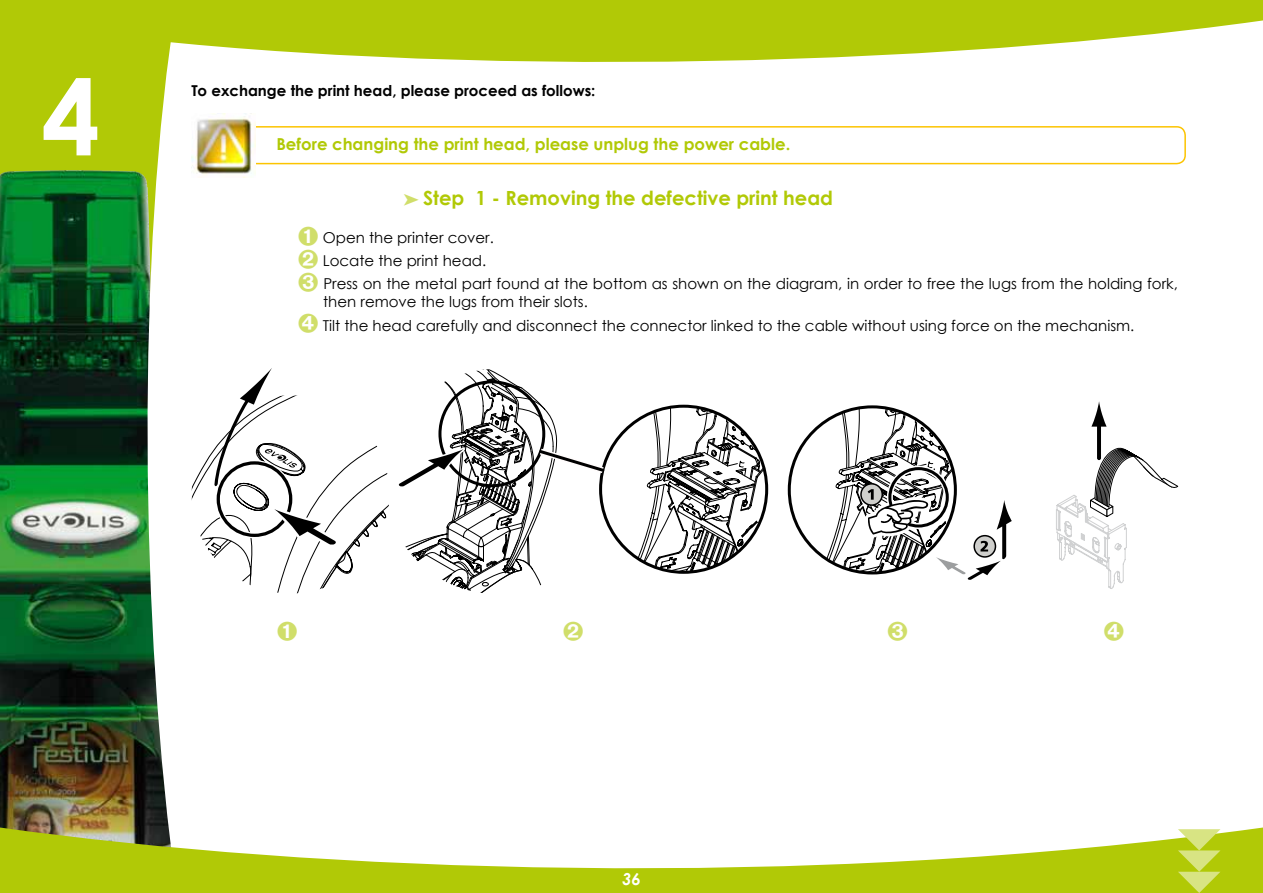
<style>
.page{position:relative;width:1263px;height:893px;background:#fff}
.page>*{position:absolute;margin:0;border:0;box-sizing:border-box;transform-origin:0 0}
.t1{font:700 105px "Century Gothic";color:#fff}
.t2{font:700 19.5px "Century Gothic";color:#b1c906}
.t3{font:700 16.5px "Century Gothic";color:#b1c906}
.t4{font:italic 700 16.5px "Century Gothic";color:#fff}
.t5{font:15px/23.1px "Century Gothic";color:#000}
.t6{font:700 15px "Century Gothic";color:#000}
</style>
<div class="page">
<div style="left:0;top:0;width:187px;height:893px;background:#b1c906"></div>
<img style="left:0;top:170px;width:136px;height:657px">
<svg style="left:136px;top:79px;width:51px;height:748px;background:#b6c7ac"></svg>
<svg style="left:0;top:827px;width:1263px;height:66px;fill:#b1c906"></svg>
<svg style="left:166px;top:0;width:1097px;height:79px;fill:#b1c906"></svg>
<div style="left:244px;top:126px;width:942px;height:38px;border:2px solid #fcc400;border-radius:9px"></div>
<img style="left:191px;top:113px;width:64px;height:64px">
<svg style="left:1178px;top:829px;width:42px;height:64px;background:#c6d749"></svg>
<svg style="left:634px;top:406px;width:133px;height:166px"></svg>
<svg style="left:192px;top:368px;width:418px;height:226px"></svg>
<svg style="left:823px;top:67px;width:204px;height:513px"></svg>
<svg style="left:1056px;top:401px;width:122px;height:188px"></svg>
<h1 class="t1" style="left:41px;top:38px;width:60px">4</h1>
<p class="t6" style="left:191px;top:79px;width:406px">To exchange the print head, please proceed as follows:</p>
<p class="t3" style="left:276px;top:132px;width:515px">Before changing the print head, please unplug the power cable.</p>
<h2 class="t2" style="left:423px;top:183px;width:411px">Step 1 - Removing the defective print head</h2>
<p class="t5" style="left:323px;top:226px;width:857px">Open the printer cover.<br>Locate the print head.<br>Press on the metal part found at the bottom as shown on the diagram, in order to free the lugs from the holding fork,</p>
<p class="t5" style="left:323px;top:290px;width:813px">then remove the lugs from their slots.<br>Tilt the head carefully and disconnect the connector linked to the cable without using force on the mechanism.</p>
<p class="t4" style="left:622px;top:867px;width:20px">36</p>
</div>
